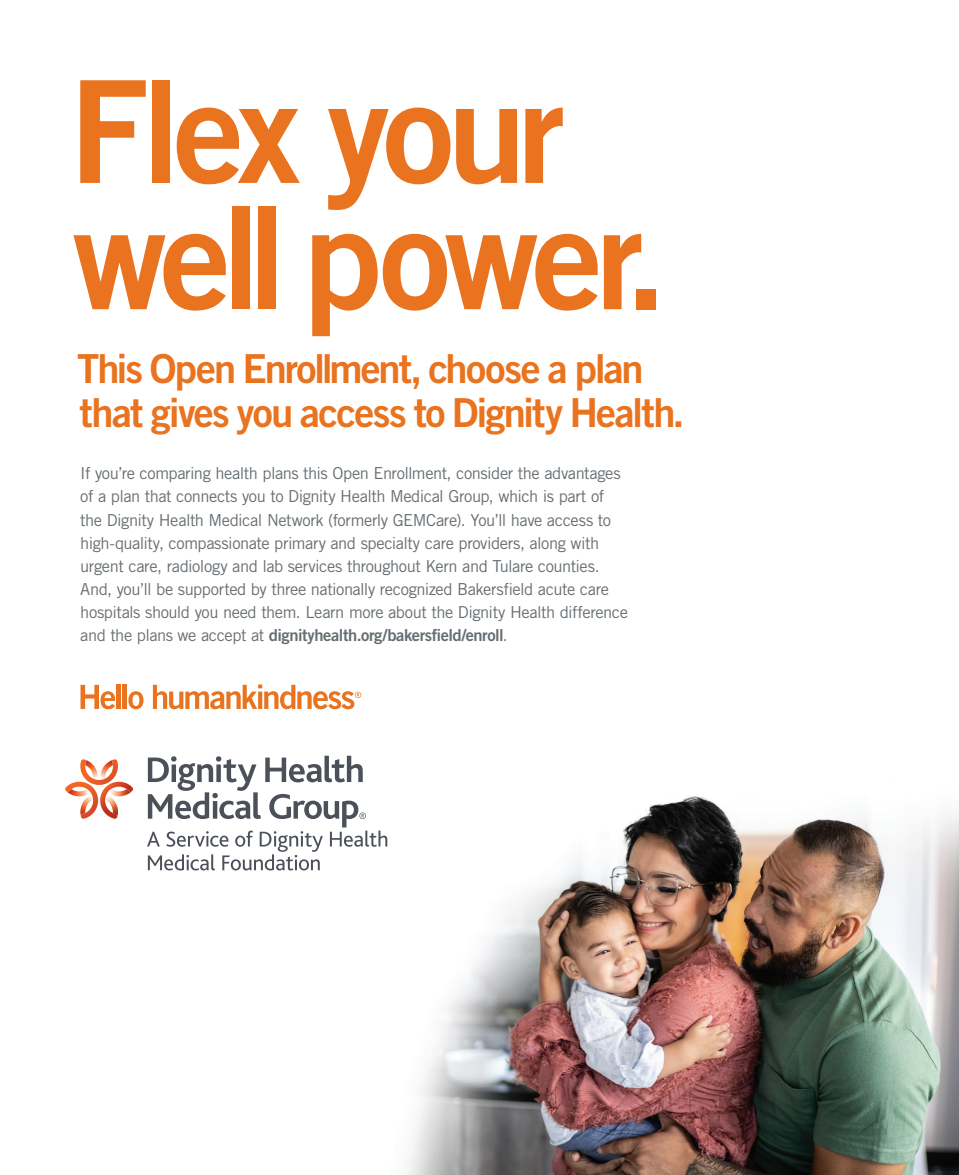
<style>
.page{position:relative;width:959px;height:1175px;background:#fff}
.page>*{position:absolute;margin:0;border:0;box-sizing:border-box;transform-origin:0 0}
.t1{font:142.2px/126.1px "Trade Gothic LT Std Bd 2";letter-spacing:-.05em;color:#e9731e}
.t2{font:39.9px/44.1px "Trade Gothic LT Std Bd 2";letter-spacing:-.05em;color:#e9731e}
.t3{font:16.5px/23.1px "Trade Gothic LT Std";letter-spacing:-.03em;color:#676e72}
.t4{font:16.5px "Trade Gothic LT Std Bd 2";letter-spacing:-.025em;color:#676e72}
.s1{font-family:"Trade Gothic LT Std"}
</style>
<div class="page">
<img style="left:213px;top:694px;width:745px;height:480px">
<svg style="left:65px;top:759px;width:68px;height:60px"></svg>
<svg style="left:147px;top:755px;width:240px;height:115px"></svg>
<svg style="left:153px;top:684px;width:208px;height:25px"></svg>
<svg style="left:80px;top:685px;width:35px;height:24px"></svg>
<hr style="left:117px;top:685px;width:4px;height:24px;background:#e9731e">
<hr style="left:123px;top:685px;width:4px;height:24px;background:#e9731e">
<svg style="left:128px;top:691px;width:15px;height:18px"></svg>
<h1 class="t1" style="left:69px;top:67px;width:600px">Flex your well power.</h1>
<h2 class="t2" style="left:77px;top:346px;width:609px">This Open Enrollment, choose a plan that gives you access to Dignity Health.</h2>
<p class="t3" style="left:80px;top:461px;width:549px">If you’re comparing health plans this Open Enrollment, consider the advantages of a plan that connects you to Dignity Health Medical Group, which is part of the Dignity Health Medical Network (formerly GEMCare). You’ll have access to high-quality, compassionate primary and specialty care providers, along with urgent care, radiology and lab services throughout Kern and Tulare counties.<br>And, you’ll be supported by three nationally recognized Bakersfield acute care hospitals should you need them. Learn more about the Dignity Health difference</p>
<p class="t4" style="left:80px;top:625px;width:429px"><span class="s1">and the plans we accept at</span> dignityhealth.org/bakersfield/enroll<span class="s1">.</span></p>
</div>
